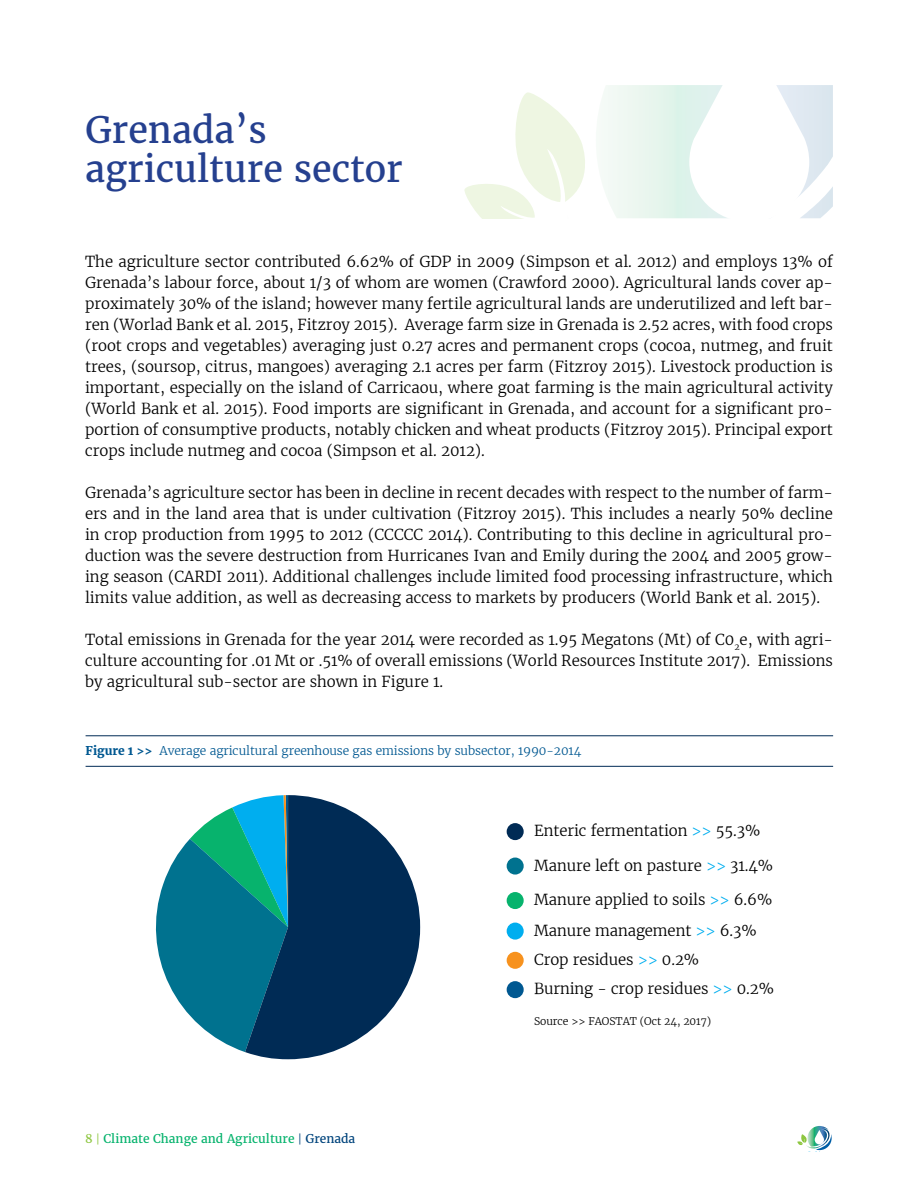
<style>
.page{position:relative;width:918px;height:1188px;background:#fff}
.page>*{position:absolute;margin:0;border:0;box-sizing:border-box;transform-origin:0 0}
.t1{font:36px/39px "Merriweather";color:#25408f}
.t2{font:300 15px/21px "Merriweather";color:#000;text-align:justify}
.t3{font:300 12px "Merriweather";letter-spacing:-.005em;color:#005891}
.t4{font:12px "Merriweather";color:#06b36d}
.t5{font:300 10.5px "Merriweather";letter-spacing:-.005em;color:#000}
.s1{font-weight:700}
.s2{color:#00aeef}
.s3{color:#8dc63f}
.s4{font-family:"Gotham";color:#8dc63f}
.s5{font-family:"Gotham";color:#00447c}
.s6{color:#00447c}
</style>
<div class="page">
<svg style="left:797px;top:1126px;width:35px;height:24px"></svg>
<svg style="left:464px;top:85px;width:369px;height:133px"></svg>
<svg style="left:155px;top:802px;width:90px;height:250px"></svg>
<svg style="left:245px;top:795px;width:175px;height:264px;fill:#002b55"></svg>
<hr style="left:86px;top:735px;width:747px;height:1px;background:#002b55">
<hr style="left:86px;top:766px;width:747px;height:1px;background:#002b55">
<div style="left:507px;top:981px;width:17px;height:17px;background:#005891;border-radius:50%"></div>
<div style="left:507px;top:858px;width:17px;height:17px;background:#00728f;border-radius:50%"></div>
<div style="left:507px;top:952px;width:17px;height:17px;background:#f7921e;border-radius:50%"></div>
<div style="left:507px;top:892px;width:17px;height:17px;background:#07b36d;border-radius:50%"></div>
<div style="left:507px;top:823px;width:17px;height:17px;background:#002b55;border-radius:50%"></div>
<div style="left:507px;top:923px;width:17px;height:17px;background:#00aeef;border-radius:50%"></div>
<h1 class="t1" style="left:85px;top:110px;width:319px">Grenada’s agriculture sector</h1>
<p class="t2" style="left:85px;top:251px;width:749px">The agriculture sector contributed 6.62% of GDP in 2009 (Simpson et al. 2012) and employs 13% of Grenada’s labour force, about 1/3 of whom are women (Crawford 2000). Agricultural lands cover ap&shy;proximately 30% of the island; however many fertile agricultural lands are underutilized and left bar&shy;ren (Worlad Bank et al. 2015, Fitzroy 2015). Average farm size in Grenada is 2.52 acres, with food crops (root crops and vegetables) averaging just 0.27 acres and permanent crops (cocoa, nutmeg, and fruit trees, (soursop, citrus, mangoes) averaging 2.1 acres per farm (Fitzroy 2015). Livestock production is important, especially on the island of Carricaou, where goat farming is the main agricultural activity (World Bank et al. 2015). Food imports are significant in Grenada, and account for a significant pro&shy;portion of consumptive products, notably chicken and wheat products (Fitzroy 2015). Principal export crops include nutmeg and cocoa (Simpson et al. 2012).</p>
<p class="t2" style="left:85px;top:482px;width:749px">Grenada’s agriculture sector has been in decline in recent decades with respect to the number of farm&shy;ers and in the land area that is under cultivation (Fitzroy 2015). This includes a nearly 50% decline in crop production from 1995 to 2012 (CCCCC 2014). Contributing to this decline in agricultural pro&shy;duction was the severe destruction from Hurricanes Ivan and Emily during the 2004 and 2005 grow&shy;ing season (CARDI 2011). Additional challenges include limited food processing infrastructure, which limits value addition, as well as decreasing access to markets by producers (World Bank et al. 2015).</p>
<p class="t2" style="left:85px;top:629px;width:749px">Total emissions in Grenada for the year 2014 were recorded as 1.95 Megatons (Mt) of C0<sub>2</sub>e, with agri&shy;culture accounting for .01 Mt or .51% of overall emissions (World Resources Institute 2017). Emissions by agricultural sub-sector are shown in Figure 1.</p>
<p class="t3" style="left:86px;top:742px;width:497px"><span class="s1">Figure 1 &gt;&gt;</span> Average agricultural greenhouse gas emissions by subsector, 1990-2014</p>
<p class="t2" style="left:534px;top:820px;width:228px">Enteric fermentation <span class="s2">&gt;&gt;</span> 55.3%</p>
<p class="t2" style="left:534px;top:854px;width:241px">Manure left on pasture <span class="s2">&gt;&gt;</span> 31.4%</p>
<p class="t2" style="left:534px;top:889px;width:240px">Manure applied to soils <span class="s2">&gt;&gt;</span> 6.6%</p>
<p class="t2" style="left:534px;top:919px;width:224px">Manure management <span class="s2">&gt;&gt;</span> 6.3%</p>
<p class="t2" style="left:534px;top:949px;width:167px">Crop residues <span class="s2">&gt;&gt;</span> 0.2%</p>
<p class="t2" style="left:534px;top:978px;width:241px">Burning - crop residues <span class="s2">&gt;&gt;</span> 0.2%</p>
<p class="t4" style="left:85px;top:1131px;width:272px"><span class="s3">8</span> <span class="s4">|</span> Climate Change and Agriculture <span class="s5">|</span> <span class="s6">Grenada</span></p>
<p class="t5" style="left:534px;top:1014px;width:179px">Source &gt;&gt; FAOSTAT (Oct 24, 2017)</p>
</div>
